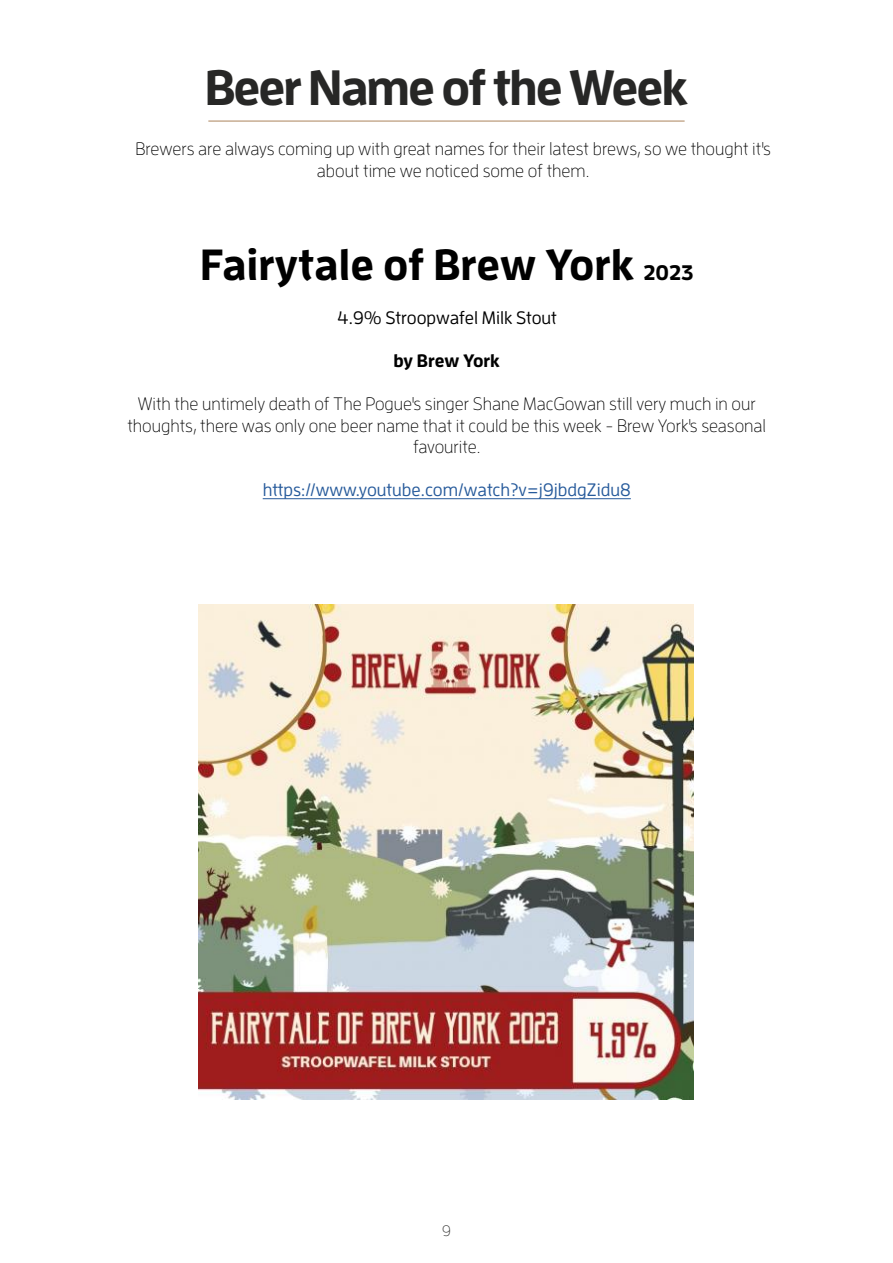
<style>
.page{position:relative;width:893px;height:1263px;background:#fff}
.page>*{position:absolute;margin:0;border:0;box-sizing:border-box;transform-origin:0 0}
.t1{font:700 49.5px "Enzo OT";letter-spacing:-.04em;color:#272726}
.t2{font:700 43.5px "Enzo OT";color:#000}
.t3{font:300 18px/21.6px "Enzo OT";color:#000;text-align:center}
.t4{font:500 18px "Enzo OT";color:#265a9b}
.t5{font:500 18px "Enzo OT";color:#000}
.t6{font:700 18px "Enzo OT";color:#000}
.t7{font:300 15px "Enzo OT";color:#272726}
.s1{font-size:21px}
</style>
<div class="page">
<hr style="left:263px;top:498px;width:368px;height:1px;background:#265a9b">
<hr style="left:208px;top:120px;width:477px;height:2px;background:#c7ad92">
<img style="left:198px;top:604px;width:495px;height:495px">
<h1 class="t1" style="left:205px;top:56px;width:485px">Beer Name of the Week</h1>
<p class="t3" style="left:135px;top:138px;width:637px">Brewers are always coming up with great names for their latest brews, so we thought it's about time we noticed some of them.</p>
<h2 class="t2" style="left:200px;top:238px;width:495px">Fairytale of Brew York <span class="s1">2023</span></h2>
<p class="t5" style="left:337px;top:307px;width:222px">4.9% Stroopwafel Milk Stout</p>
<p class="t6" style="left:394px;top:349px;width:108px">by Brew York</p>
<p class="t3" style="left:127px;top:392px;width:640px">With the untimely death of The Pogue's singer Shane MacGowan still very much in our thoughts, there was only one beer name that it could be this week - Brew York's seasonal favourite.</p>
<p class="t4" style="left:263px;top:479px;width:370px">https://www.youtube.com/watch?v=j9jbdgZidu8</p>
<p class="t7" style="left:442px;top:1222px;width:10px">9</p>
</div>
